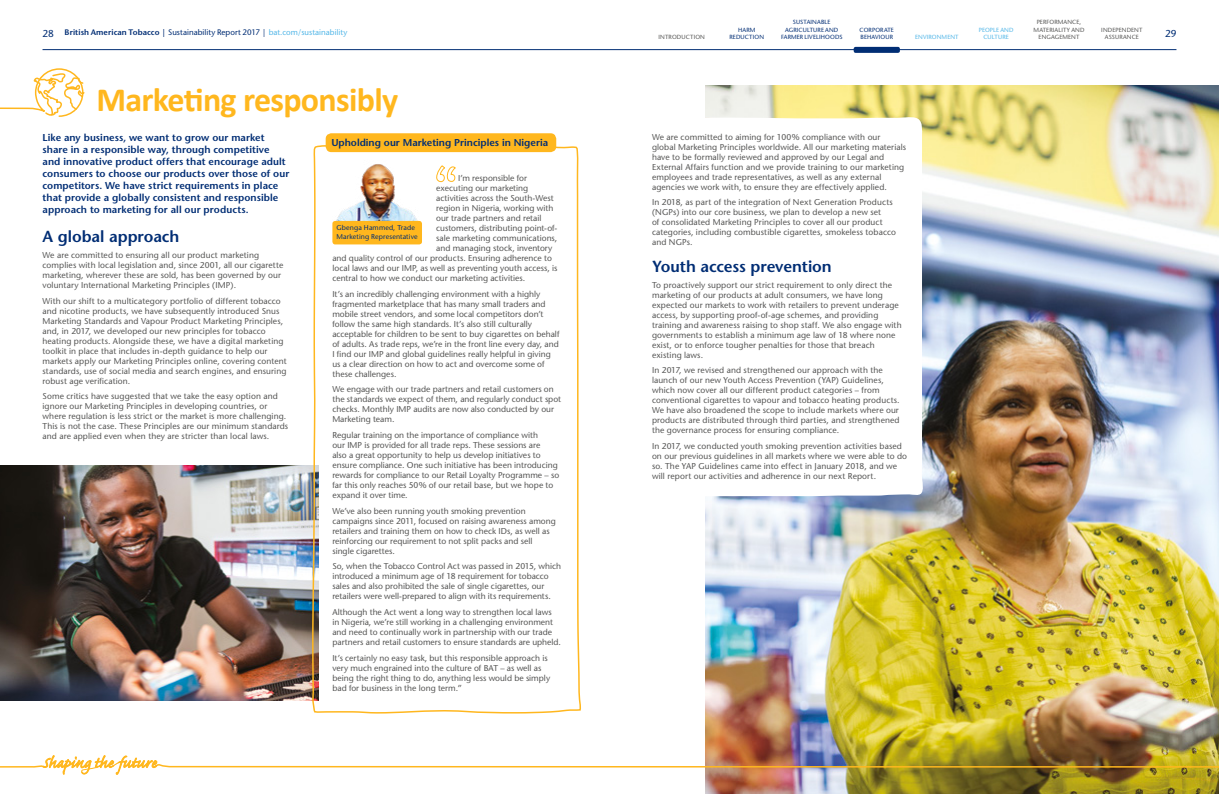
<style>
.page{position:relative;width:1219px;height:794px;background:#fff}
.page>*{position:absolute;margin:0;border:0;box-sizing:border-box;transform-origin:0 0}
.t1{font:700 34px "Calibri";letter-spacing:-.02em;color:#ffb71e}
.Level_2{font:600 16px "Stone Sans";letter-spacing:-.005em;color:#002d74}
.Intro{font:600 10px/12px "Stone Sans";letter-spacing:.005em;color:#002d74}
.t2{font:10px "Stone Sans";color:#002d74}
.Body_Copy{font:8.5px/10px "Stone Sans";letter-spacing:.005em;color:#575756}
.t3{font:8px "Stone Sans";letter-spacing:.005em;color:#002d74}
.Case_study_name{font:7px/9px "Stone Sans";letter-spacing:.02em;color:#002d74}
.t4{font:6px/7.5px "Stone Sans";letter-spacing:.025em;color:#002d74;text-align:center}
.t5{font:6px/7.5px "Stone Sans";letter-spacing:.025em;color:#575756;text-align:center}
.t6{font:6px/7.5px "Stone Sans";letter-spacing:.025em;color:#54b7e8;text-align:center}
.s1{font-size:10px}
.s2{font-weight:600}
.s3{color:#54b7e8}
</style>
<div class="page">
<img style="left:0;top:465px;width:311px;height:236px">
<svg style="left:311px;top:50px;width:271px;height:664px"></svg>
<svg style="left:431px;top:163px;width:26px;height:21px"></svg>
<img style="left:706px;top:85px;width:513px;height:709px">
<img style="left:332px;top:159px;width:90px;height:63px">
<div style="left:332px;top:221px;width:90px;height:23px;background:#ffb71e;border-radius:3px"></div>
<div style="left:326px;top:133px;width:230px;height:19px;background:#ffb71e;border-radius:6px"></div>
<svg style="left:705px;top:117px;width:219px;height:379px"></svg>
<hr style="left:43px;top:49px;width:1133px;height:1px;background:#002d74">
<div style="left:854px;top:47px;width:46px;height:6px;background:#002d74;border-radius:2px"></div>
<img style="left:0;top:755px;width:1219px;height:20px">
<svg style="left:0;top:68px;width:85px;height:49px"></svg>
<p class="t3" style="left:43px;top:27px;width:306px"><span class="s1">28</span> <span class="s2">British American Tobacco |</span> Sustainability Report 2017 | <span class="s3">bat.com/sustainability</span></p>
<p class="t1" style="left:96px;top:78px;width:303px">Marketing responsibly</p>
<p class="t5" style="left:659px;top:33px;width:48px">INTRODUCTION</p>
<p class="t4" style="left:729px;top:26px;width:36px">HARM<br>REDUCTION</p>
<p class="t4" style="left:860px;top:26px;width:36px;text-align:left">CORPORATE<br>BEHAVIOUR</p>
<p class="t6" style="left:915px;top:33px;width:45px">ENVIRONMENT</p>
<p class="t6" style="left:979px;top:26px;width:36px">PEOPLE AND<br>CULTURE</p>
<p class="t5" style="left:1034px;top:18px;width:52px">PERFORMANCE,<br>MATERIALITY AND<br>ENGAGEMENT</p>
<p class="t5" style="left:1101px;top:26px;width:43px">INDEPENDENT<br>ASSURANCE</p>
<p class="t4" style="left:781px;top:18px;width:63px">SUSTAINABLE<br>AGRICULTURE AND<br>FARMER LIVELIHOODS</p>
<p class="Intro" style="left:43px;top:131px;width:248px">Like any business, we want to grow our market share in a responsible way, through competitive and innovative product offers that encourage adult consumers to choose our products over those of our competitors. We have strict requirements in place that provide a globally consistent and responsible approach to marketing for all our products.</p>
<p class="Level_2" style="left:43px;top:227px;width:138px">A global approach</p>
<p class="Body_Copy" style="left:43px;top:250px;width:242px">We are committed to ensuring all our product marketing complies with local legislation and, since 2001, all our cigarette marketing, wherever these are sold, has been governed by our voluntary International Marketing Principles (IMP).</p>
<p class="Body_Copy" style="left:43px;top:295px;width:246px">With our shift to a multicategory portfolio of different tobacco and nicotine products, we have subsequently introduced Snus Marketing Standards and Vapour Product Marketing Principles, and, in 2017, we developed our new principles for tobacco heating products. Alongside these, we have a digital marketing toolkit in place that includes in-depth guidance to help our markets apply our Marketing Principles online, covering content standards, use of social media and search engines, and ensuring robust age verification.</p>
<p class="Body_Copy" style="left:43px;top:391px;width:247px">Some critics have suggested that we take the easy option and ignore our Marketing Principles in developing countries, or where regulation is less strict or the market is more challenging.<br>This is not the case. These Principles are our minimum standards and are applied even when they are stricter than local laws.</p>
<p class="Intro" style="left:331px;top:137px;width:218px">Upholding our Marketing Principles in Nigeria</p>
<p class="Body_Copy" style="left:652px;top:132px;width:256px">We are committed to aiming for 100% compliance with our global Marketing Principles worldwide. All our marketing materials have to be formally reviewed and approved by our Legal and External Affairs function and we provide training to our marketing employees and trade representatives, as well as any external agencies we work with, to ensure they are effectively applied.</p>
<p class="Body_Copy" style="left:652px;top:197px;width:245px">In 2018, as part of the integration of Next Generation Products (NGPs) into our core business, we plan to develop a new set<br>of consolidated Marketing Principles to cover all our product categories, including combustible cigarettes, smokeless tobacco and NGPs.</p>
<p class="Level_2" style="left:652px;top:257px;width:181px">Youth access prevention</p>
<p class="Body_Copy" style="left:652px;top:280px;width:251px">To proactively support our strict requirement to only direct the marketing of our products at adult consumers, we have long expected our markets to work with retailers to prevent underage access, by supporting proof-of-age schemes, and providing training and awareness raising to shop staff. We also engage with governments to establish a minimum age law of 18 where none exist, or to enforce tougher penalties for those that breach existing laws.</p>
<p class="Body_Copy" style="left:652px;top:365px;width:249px">In 2017, we revised and strengthened our approach with the launch of our new Youth Access Prevention (YAP) Guidelines, which now cover all our different product categories – from conventional cigarettes to vapour and tobacco heating products.<br>We have also broadened the scope to include markets where our products are distributed through third parties, and strengthened the governance process for ensuring compliance.</p>
<p class="Body_Copy" style="left:652px;top:441px;width:257px">In 2017, we conducted youth smoking prevention activities based on our previous guidelines in all markets where we were able to do so. The YAP Guidelines came into effect in January 2018, and we will report our activities and adherence in our next Report.</p>
<p class="Body_Copy" style="left:436px;top:173px;width:123px;text-indent:22px">I’m responsible for executing our marketing activities across the South-West region in Nigeria, working with our trade partners and retail customers, distributing point-of&shy;sale marketing communications, and managing stock, inventory</p>
<p class="Body_Copy" style="left:332px;top:253px;width:227px">and quality control of our products. Ensuring adherence to local laws and our IMP, as well as preventing youth access, is central to how we conduct our marketing activities.</p>
<p class="Body_Copy" style="left:332px;top:289px;width:229px">It’s an incredibly challenging environment with a highly fragmented marketplace that has many small traders and mobile street vendors, and some local competitors don’t follow the same high standards. It’s also still culturally acceptable for children to be sent to buy cigarettes on behalf of adults. As trade reps, we’re in the front line every day, and I find our IMP and global guidelines really helpful in giving us a clear direction on how to act and overcome some of these challenges.</p>
<p class="Body_Copy" style="left:332px;top:384px;width:230px">We engage with our trade partners and retail customers on the standards we expect of them, and regularly conduct spot checks. Monthly IMP audits are now also conducted by our Marketing team.</p>
<p class="Body_Copy" style="left:332px;top:430px;width:228px">Regular training on the importance of compliance with<br>our IMP is provided for all trade reps. These sessions are<br>also a great opportunity to help us develop initiatives to ensure compliance. One such initiative has been introducing rewards for compliance to our Retail Loyalty Programme – so far this only reaches 50% of our retail base, but we hope to expand it over time.</p>
<p class="Body_Copy" style="left:332px;top:506px;width:225px">We’ve also been running youth smoking prevention campaigns since 2011, focused on raising awareness among retailers and training them on how to check IDs, as well as reinforcing our requirement to not split packs and sell single cigarettes.</p>
<p class="Body_Copy" style="left:332px;top:561px;width:230px">So, when the Tobacco Control Act was passed in 2015, which introduced a minimum age of 18 requirement for tobacco sales and also prohibited the sale of single cigarettes, our retailers were well-prepared to align with its requirements.</p>
<p class="Body_Copy" style="left:332px;top:607px;width:230px">Although the Act went a long way to strengthen local laws<br>in Nigeria, we’re still working in a challenging environment and need to continually work in partnership with our trade partners and retail customers to ensure standards are upheld.</p>
<p class="Body_Copy" style="left:332px;top:653px;width:219px">It’s certainly no easy task, but this responsible approach is very much engrained into the culture of BAT – as well as being the right thing to do, anything less would be simply bad for business in the long term.”</p>
<p class="Case_study_name" style="left:337px;top:223px;width:83px">Gbenga Hammed, Trade<br>Marketing Representative</p>
<p class="t2" style="left:1165px;top:27px;width:13px">29</p>
</div>
